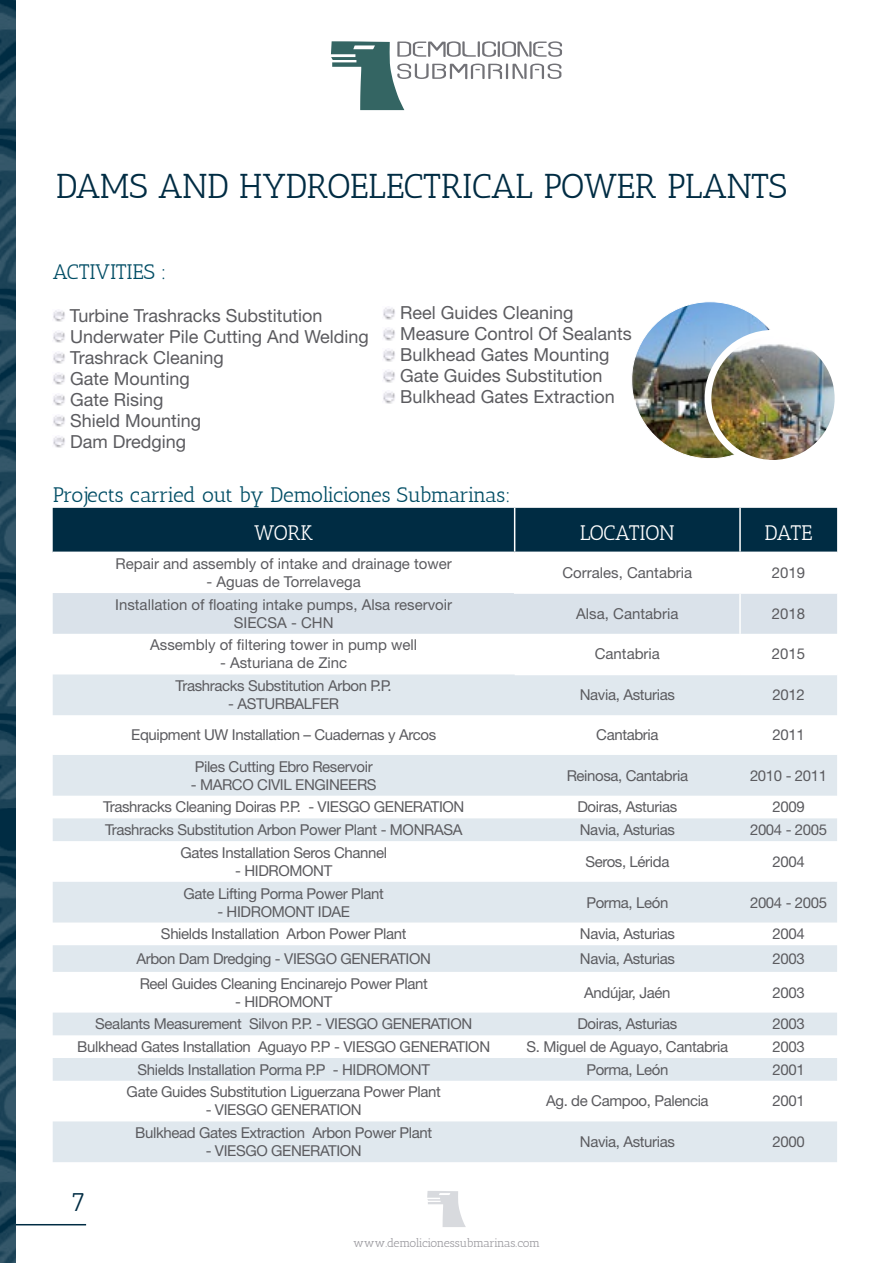
<style>
.page{position:relative;width:893px;height:1263px;background:#fff}
.page>*{position:absolute;margin:0;border:0;box-sizing:border-box;transform-origin:0 0}
.t1{font:34.5px "Antic Slab";letter-spacing:-.015em;color:#002c43}
.t2{font:27px "Antic Slab";color:#002c43}
.t3{font:21px "Antic Slab";letter-spacing:-.035em;color:#004d65}
.t4{font:21px "Antic Slab";letter-spacing:-.02em;color:#fff}
.t5{font:21px "Antic Slab";letter-spacing:-.01em;color:#004d65}
.t6{font:18px/21px "Helvetica Neue LT Std";color:#5b5b5f}
.t7{font:15px "Helvetica Neue LT Std";letter-spacing:-.025em;color:#5b5b5f}
.t8{font:15px/18px "Helvetica Neue LT Std";color:#5b5b5f;text-align:center}
.t9{font:12px "Antic Slab";letter-spacing:-.04em;color:#9c9ba0}
</style>
<div class="page">
<hr style="left:0;top:1224px;width:86px;height:1px;background:#002c43">
<svg style="left:427px;top:1191px;width:39px;height:36px"></svg>
<svg style="left:331px;top:41px;width:231px;height:69px"></svg>
<img style="left:0;top:0;width:16px;height:1263px">
<svg style="left:53px;top:310px;width:12px;height:12px"></svg>
<svg style="left:53px;top:331px;width:12px;height:12px"></svg>
<svg style="left:53px;top:352px;width:12px;height:12px"></svg>
<svg style="left:53px;top:373px;width:12px;height:12px"></svg>
<svg style="left:53px;top:394px;width:12px;height:12px"></svg>
<svg style="left:53px;top:415px;width:12px;height:12px"></svg>
<svg style="left:53px;top:436px;width:12px;height:12px"></svg>
<div style="left:53px;top:508px;width:784px;height:44px;background:#002c43"></div>
<div style="left:53px;top:593px;width:784px;height:41px;background:#dae2ea"></div>
<svg style="left:53px;top:674px;width:784px;height:488px;fill:#e0e8ee"></svg>
<hr style="left:514px;top:508px;width:1px;height:44px;background:#fff">
<hr style="left:739px;top:508px;width:2px;height:44px;background:#fff">
<hr style="left:514px;top:592px;width:226px;height:2px;background:#fff">
<hr style="left:740px;top:592px;width:97px;height:2px;background:#fff">
<hr style="left:739px;top:594px;width:2px;height:40px;background:#fff">
<hr style="left:515px;top:674px;width:225px;height:1px;background:#fff">
<hr style="left:740px;top:674px;width:97px;height:1px;background:#fff">
<img style="left:633px;top:303px;width:137px;height:154px">
<img style="left:708px;top:333px;width:125px;height:126px">
<div style="left:705px;top:330px;width:136px;height:137px;border:7px solid #fff;border-radius:50%"></div>
<svg style="left:383px;top:307px;width:12px;height:12px"></svg>
<svg style="left:383px;top:328px;width:12px;height:12px"></svg>
<svg style="left:383px;top:349px;width:12px;height:12px"></svg>
<svg style="left:383px;top:370px;width:12px;height:12px"></svg>
<svg style="left:383px;top:391px;width:12px;height:12px"></svg>
<h1 class="t1" style="left:56px;top:166px;width:733px">DAMS AND HYDROELECTRICAL POWER PLANTS</h1>
<h3 class="t5" style="left:53px;top:259px;width:115px">ACTIVITIES :</h3>
<p class="t6" style="left:70px;top:305px;width:301px">Turbine Trashracks Substitution<br>Underwater Pile Cutting And Welding<br>Trashrack Cleaning<br>Gate Mounting<br>Gate Rising<br>Shield Mounting<br>Dam Dredging</p>
<h3 class="t3" style="left:53px;top:482px;width:459px">Projects carried out by Demoliciones Submarinas:</h3>
<h3 class="t4" style="left:254px;top:520px;width:60px">WORK</h3>
<h3 class="t4" style="left:580px;top:520px;width:97px">LOCATION</h3>
<h3 class="t4" style="left:764px;top:520px;width:50px">DATE</h3>
<p class="t8" style="left:115px;top:554px;width:338px">Repair and assembly of intake and drainage tower</p>
<p class="t8" style="left:206px;top:572px;width:156px">- Aguas de Torrelavega</p>
<p class="t6" style="left:400px;top:302px;width:233px">Reel Guides Cleaning<br>Measure Control Of Sealants<br>Bulkhead Gates Mounting<br>Gate Guides Substitution<br>Bulkhead Gates Extraction</p>
<p class="t8" style="left:562px;top:563px;width:131px">Corrales, Cantabria</p>
<p class="t7" style="left:772px;top:564px;width:35px">2019</p>
<p class="t8" style="left:115px;top:595px;width:338px">Installation of floating intake pumps, Alsa reservoir<br>SIECSA - CHN</p>
<p class="t8" style="left:576px;top:604px;width:104px">Alsa, Cantabria</p>
<p class="t7" style="left:772px;top:604px;width:35px">2018</p>
<p class="t8" style="left:150px;top:636px;width:268px">Assembly of filtering tower in pump well</p>
<p class="t8" style="left:220px;top:654px;width:129px">- Asturiana de Zinc</p>
<p class="t8" style="left:595px;top:645px;width:67px">Cantabria</p>
<p class="t7" style="left:772px;top:645px;width:35px">2015</p>
<p class="t7" style="left:176px;top:677px;width:218px">Trashracks Substitution Arbon P.P.</p>
<p class="t7" style="left:228px;top:695px;width:113px">- ASTURBALFER</p>
<p class="t7" style="left:580px;top:686px;width:97px">Navia, Asturias</p>
<p class="t7" style="left:772px;top:686px;width:34px">2012</p>
<p class="t7" style="left:131px;top:726px;width:306px">Equipment UW Installation – Cuadernas y Arcos</p>
<p class="t7" style="left:596px;top:726px;width:64px">Cantabria</p>
<p class="t7" style="left:772px;top:726px;width:34px">2011</p>
<p class="t7" style="left:195px;top:757px;width:179px">Piles Cutting Ebro Reservoir</p>
<p class="t7" style="left:191px;top:775px;width:187px">- MARCO CIVIL ENGINEERS</p>
<p class="t7" style="left:567px;top:766px;width:123px">Reinosa, Cantabria</p>
<p class="t7" style="left:750px;top:766px;width:79px">2010 - 2011</p>
<p class="t7" style="left:103px;top:798px;width:363px">Trashracks Cleaning Doiras P.P. - VIESGO GENERATION</p>
<p class="t7" style="left:577px;top:798px;width:101px">Doiras, Asturias</p>
<p class="t7" style="left:772px;top:798px;width:34px">2009</p>
<p class="t7" style="left:105px;top:821px;width:359px">Trashracks Substitution Arbon Power Plant - MONRASA</p>
<p class="t7" style="left:580px;top:821px;width:97px">Navia, Asturias</p>
<p class="t7" style="left:750px;top:821px;width:79px">2004 - 2005</p>
<p class="t7" style="left:180px;top:843px;width:208px">Gates Installation Seros Channel</p>
<p class="t7" style="left:235px;top:861px;width:99px">- HIDROMONT</p>
<p class="t7" style="left:585px;top:852px;width:86px">Seros, Lérida</p>
<p class="t7" style="left:772px;top:852px;width:34px">2004</p>
<p class="t7" style="left:184px;top:884px;width:202px">Gate Lifting Porma Power Plant</p>
<p class="t7" style="left:217px;top:902px;width:134px">- HIDROMONT IDAE</p>
<p class="t7" style="left:586px;top:893px;width:84px">Porma, León</p>
<p class="t7" style="left:750px;top:893px;width:79px">2004 - 2005</p>
<p class="t7" style="left:161px;top:925px;width:247px">Shields Installation Arbon Power Plant</p>
<p class="t7" style="left:580px;top:925px;width:97px">Navia, Asturias</p>
<p class="t7" style="left:772px;top:925px;width:34px">2004</p>
<p class="t7" style="left:136px;top:950px;width:296px">Arbon Dam Dredging - VIESGO GENERATION</p>
<p class="t7" style="left:580px;top:950px;width:97px">Navia, Asturias</p>
<p class="t7" style="left:772px;top:950px;width:34px">2003</p>
<p class="t7" style="left:140px;top:974px;width:290px">Reel Guides Cleaning Encinarejo Power Plant</p>
<p class="t7" style="left:235px;top:992px;width:99px">- HIDROMONT</p>
<p class="t7" style="left:584px;top:983px;width:88px">Andújar, Jaén</p>
<p class="t7" style="left:772px;top:983px;width:34px">2003</p>
<p class="t7" style="left:95px;top:1015px;width:378px">Sealants Measurement Silvon P.P. - VIESGO GENERATION</p>
<p class="t7" style="left:577px;top:1015px;width:101px">Doiras, Asturias</p>
<p class="t7" style="left:772px;top:1015px;width:34px">2003</p>
<p class="t7" style="left:77px;top:1038px;width:414px">Bulkhead Gates Installation Aguayo P.P - VIESGO GENERATION</p>
<p class="t7" style="left:527px;top:1038px;width:203px">S. Miguel de Aguayo, Cantabria</p>
<p class="t7" style="left:772px;top:1038px;width:34px">2003</p>
<p class="t7" style="left:137px;top:1060px;width:294px">Shields Installation Porma P.P - HIDROMONT</p>
<p class="t7" style="left:586px;top:1060px;width:84px">Porma, León</p>
<p class="t7" style="left:772px;top:1060px;width:34px">2001</p>
<p class="t7" style="left:127px;top:1083px;width:316px">Gate Guides Substitution Liguerzana Power Plant</p>
<p class="t7" style="left:206px;top:1101px;width:158px">- VIESGO GENERATION</p>
<p class="t7" style="left:546px;top:1092px;width:164px">Ag. de Campoo, Palencia</p>
<p class="t7" style="left:772px;top:1092px;width:34px">2001</p>
<h2 class="t2" style="left:71px;top:1185px;width:17px">7</h2>
<p class="t7" style="left:135px;top:1124px;width:298px">Bulkhead Gates Extraction Arbon Power Plant</p>
<p class="t7" style="left:206px;top:1142px;width:158px">- VIESGO GENERATION</p>
<p class="t9" style="left:353px;top:1236px;width:188px">www.demolicionessubmarinas.com</p>
<p class="t7" style="left:580px;top:1133px;width:97px">Navia, Asturias</p>
<p class="t7" style="left:772px;top:1133px;width:34px">2000</p>
</div>
